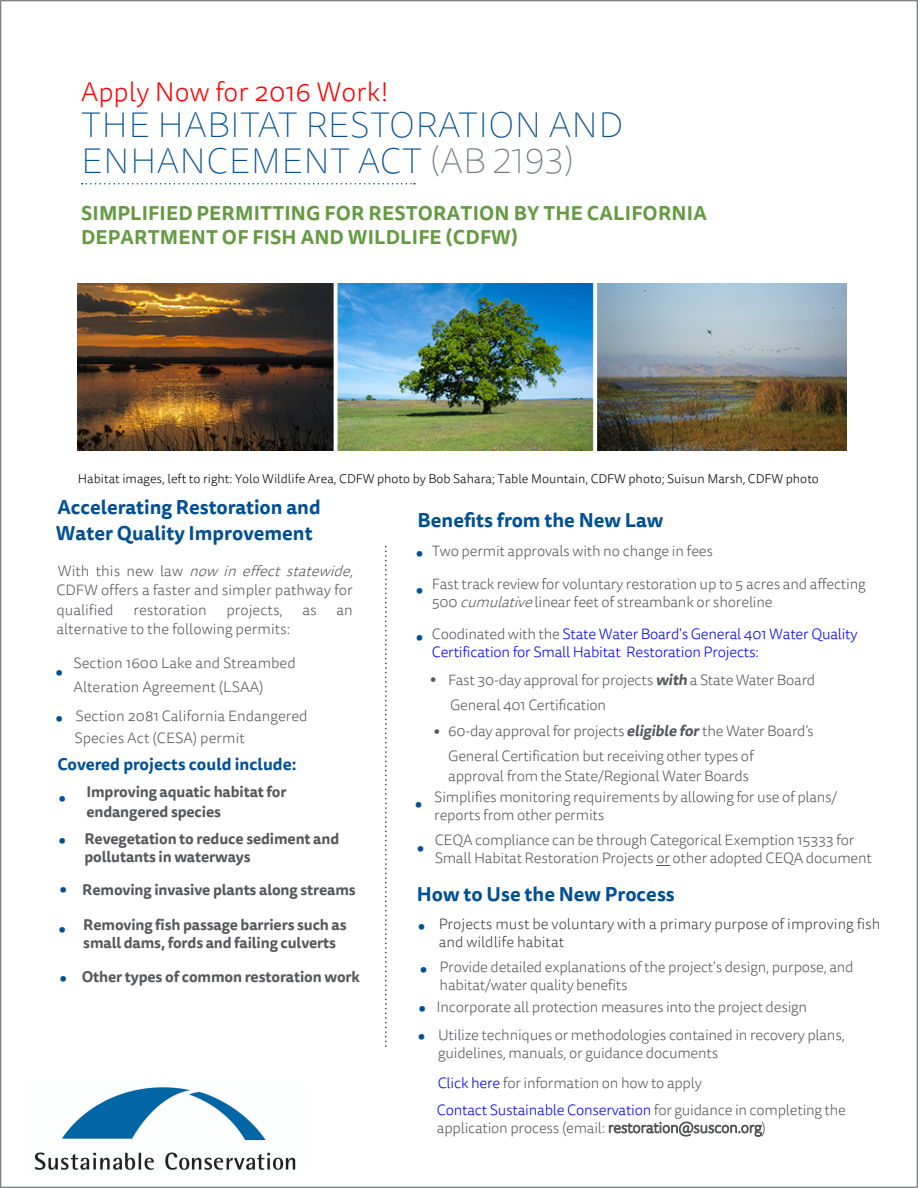
<style>
.page{position:relative;width:918px;height:1188px;background:#fff}
.page>*{position:absolute;margin:0;border:0;box-sizing:border-box;transform-origin:0 0}
.t1{font:100 36px/36.5px "Tisa Sans OT";letter-spacing:.01em;color:#015094}
.t2{font:300 27px "Tisa Sans OT";letter-spacing:.005em;color:#f00}
.t3{font:700 19.5px/26px "Tisa Sans OT";color:#015094}
.t4{font:700 19.5px/24px "Tisa Sans OT";letter-spacing:.01em;color:#649b41}
.t5{font:700 16.5px "Tisa Sans OT";color:#015094}
.t6{font:300 15px/18px "Tisa Sans OT";letter-spacing:-.015em;color:#57585a}
.t7{font:700 15px/19.5px "Tisa Sans OT";letter-spacing:-.01em;color:#57585a}
.t8{font:300 15px/18px "Tisa Sans OT";letter-spacing:-.015em;color:#00f}
.t9{font:300 15px/18px "Tisa Sans OT";color:#404040}
.t10{font:300 12.75px "Tisa Sans OT";color:#000}
.s1{color:#6d7a82}
.s2{font-style:italic}
.s3{font-weight:700;font-size:16.5px;color:#015094}
.s4{font-size:16.5px;color:#015094}
.s5{color:#57585a}
.s6{font-weight:700;font-size:13.5px}
.s7{font-weight:700}
.s8{color:#00f}
</style>
<div class="page">
<img style="left:77px;top:284px;width:769px;height:167px">
<svg style="left:385px;top:547px;width:2px;height:500px"></svg>
<svg style="left:82px;top:183px;width:333px;height:1px"></svg>
<svg style="left:656px;top:865px;width:14px;height:1px"></svg>
<img style="left:34px;top:1087px;width:262px;height:83px">
<h2 class="t2" style="left:81px;top:76px;width:309px">Apply Now for 2016 Work!</h2>
<h1 class="t1" style="left:81px;top:108px;width:543px">THE HABITAT RESTORATION AND<br>ENHANCEMENT ACT <span class="s1">(AB 2193)</span></h1>
<h3 class="t4" style="left:81px;top:202px;width:627px">SIMPLIFIED PERMITTING FOR RESTORATION BY THE CALIFORNIA<br>DEPARTMENT OF FISH AND WILDLIFE (CDFW)</h3>
<p class="t10" style="left:78px;top:472px;width:743px">Habitat images, left to right: Yolo Wildlife Area, CDFW photo by Bob Sahara; Table Mountain, CDFW photo; Suisun Marsh, CDFW photo</p>
<h3 class="t3" style="left:56px;top:495px;width:266px">Accelerating Restoration and<br>Water Quality Improvement</h3>
<p class="t6" style="left:56px;top:562px;width:303px;line-height:19.4px">W i t h t h i s n e w l a w <span class="s2">now in effect statewide,<br></span>CDFW offers a faster and simpler pathway for qualified</p>
<p class="t6" style="left:133px;top:602px;width:75px">restoration</p>
<p class="t6" style="left:226px;top:602px;width:58px">projects,</p>
<p class="t6" style="left:303px;top:602px;width:16px">as</p>
<p class="t6" style="left:337px;top:602px;width:18px">an</p>
<p class="t6" style="left:56px;top:621px;width:235px">alternative to the following permits:</p>
<p class="t5" style="left:55px;top:661px;width:9px">•</p>
<p class="t6" style="left:73px;top:652px;width:224px;line-height:23.4px">Section 1600 Lake and Streambed<br>Alteration Agreement (LSAA)</p>
<p class="t6" style="left:74px;top:706px;width:235px;line-height:21.6px;text-indent:-19px"><span class="s3">•</span> Section 2081 California Endangered<br>Species Act (CESA) permit</p>
<p class="t5" style="left:57px;top:753px;width:241px">Covered projects could include:</p>
<p class="t7" style="left:86px;top:783px;width:202px;text-indent:-28px"><span class="s4">•</span> Improving aquatic habitat for endangered species</p>
<p class="t7" style="left:84px;top:830px;width:256px;line-height:17.9px;text-indent:-26px"><span class="s4">•</span> Revegetation to reduce sediment and pollutants in waterways</p>
<p class="t7" style="left:59px;top:881px;width:298px"><span class="s4">•</span> Removing invasive plants along streams</p>
<p class="t7" style="left:83px;top:916px;width:265px;line-height:18px">Removing fish passage barriers such as small dams, fords and failing culverts</p>
<p class="t7" style="left:59px;top:968px;width:302px"><span class="s4">•</span> Other types of common restoration work</p>
<h3 class="t3" style="left:418px;top:508px;width:247px">Benefits from the New Law</h3>
<p class="t6" style="left:416px;top:542px;width:299px"><span class="s3">•</span> Two permit approvals with no change in fees</p>
<p class="t6" style="left:432px;top:576px;width:435px;text-indent:-16px"><span class="s3">•</span> Fast track review for voluntary restoration up to 5 acres and affecting<br>500 <span class="s2">cumulative</span>linear feet of streambank or shoreline</p>
<p class="t8" style="left:432px;top:625px;width:427px;text-indent:-16px"><span class="s3">•</span> <span class="s5">Coodinated with the</span> State Water Board's General 401 Water Quality<br>Certification for Small Habitat Restoration Projects:</p>
<p class="t6" style="left:450px;top:668px;width:367px;line-height:25.3px;text-indent:-20px"><span class="s6">•</span> Fast 30-day approval for projects <span class="s7">with</span> a State Water Board<br>General 401 Certification</p>
<p class="t6" style="left:448px;top:719px;width:367px;line-height:25.3px;text-indent:-15px"><span class="s6">•</span> 60-day approval for projects <span class="s7">eligible for</span>the Water Board’s<br>General Certification but receiving other types of</p>
<p class="t6" style="left:448px;top:767px;width:302px">approval from the State/Regional Water Boards</p>
<p class="t5" style="left:415px;top:793px;width:9px">•</p>
<p class="t6" style="left:434px;top:789px;width:405px">Simplifies monitoring requirements by allowing for use of plans/ reports from other permits</p>
<p class="t6" style="left:435px;top:832px;width:439px">CEQA compliance can be through Categorical Exemption 15333 for<br>Small Habitat Restoration Projects or other adopted CEQA document</p>
<h3 class="t3" style="left:417px;top:882px;width:260px">How to Use the New Process</h3>
<p class="t5" style="left:417px;top:837px;width:9px">•</p>
<p class="t9" style="left:439px;top:915px;width:443px">Projects must be voluntary with a primary purpose of improving fish and wildlife habitat</p>
<p class="t5" style="left:418px;top:915px;width:9px">•</p>
<p class="t6" style="left:440px;top:959px;width:416px;text-indent:-20px"><span class="s3">•</span> Provide detailed explanations of the project's design, purpose, and habitat/water quality benefits</p>
<p class="t6" style="left:438px;top:994px;width:408px;line-height:27.6px;text-indent:-20px"><span class="s3">•</span> Incorporate all protection measures into the project design<br>Utilize techniques or methodologies contained in recovery plans,</p>
<p class="t6" style="left:438px;top:1045px;width:282px">guidelines, manuals, or guidance documents</p>
<p class="t5" style="left:418px;top:1025px;width:9px">•</p>
<p class="t6" style="left:437px;top:1071px;width:411px;line-height:26.5px"><span class="s8">Click here</span> for information on how to apply<br><span class="s8">Contact Sustainable Conservation</span> for guidance in completing the</p>
<p class="t6" style="left:437px;top:1119px;width:331px">application process (email: restoration@suscon.org)</p>
</div>
